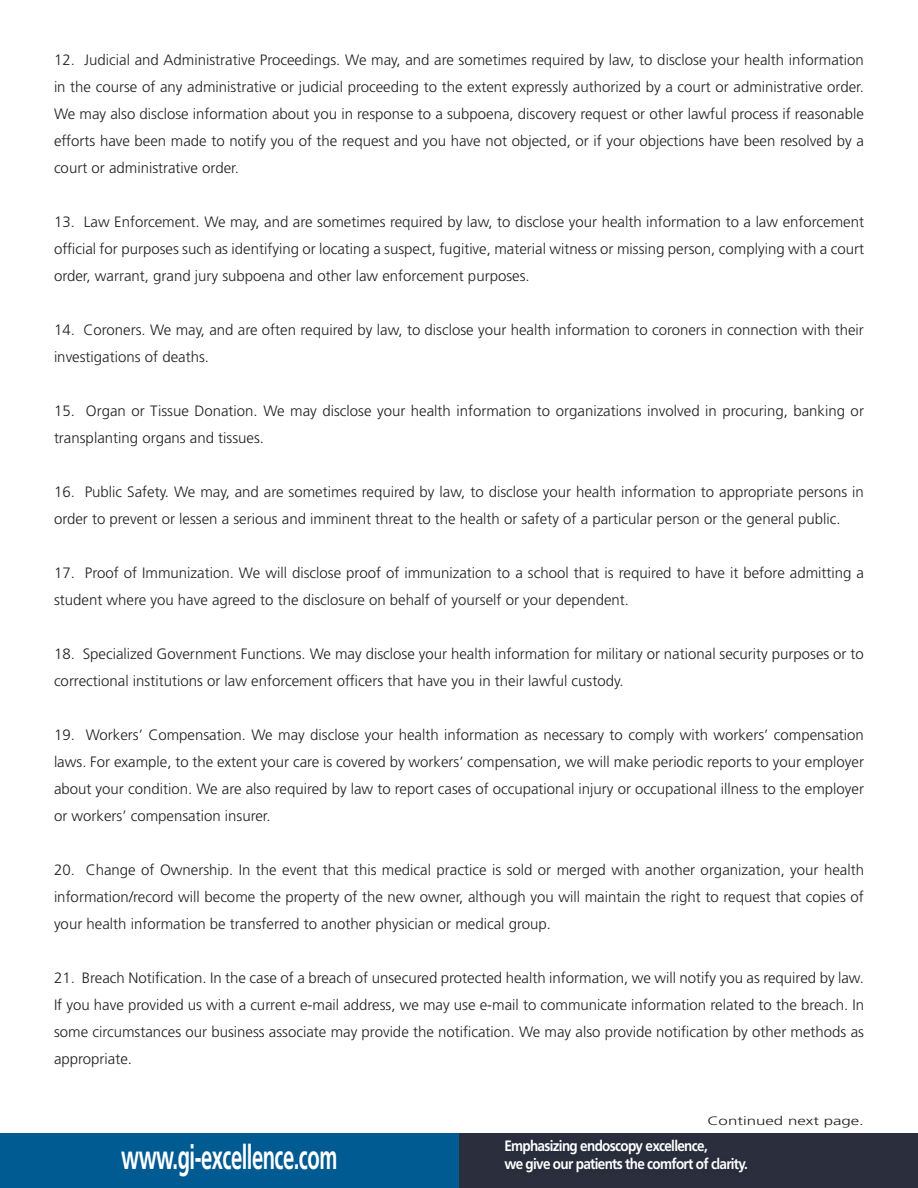
<style>
.page{position:relative;width:918px;height:1188px;background:#fff}
.page>*{position:absolute;margin:0;border:0;box-sizing:border-box;transform-origin:0 0}
.t1{font:700 33.75px "Frutiger LT Std";letter-spacing:-.025em;color:#fff;scale:.6 1}
.t2{font:300 15px/27px "Frutiger LT Std";color:#231f20;text-align:justify}
.t3{font:700 15px/18px "Frutiger LT Std";letter-spacing:-.05em;color:#fff;scale:.9 1}
.t4{font:300 12.15px "Frutiger LT Std";color:#231f20;scale:1.39 1}
</style>
<div class="page">
<div style="left:0;top:1133px;width:459px;height:55px;background:#005b92"></div>
<div style="left:459px;top:1133px;width:459px;height:55px;background:#2a2e3d"></div>
<p class="t2" style="left:54px;top:47px;width:812px">12. Judicial and Administrative Proceedings. We may, and are sometimes required by law, to disclose your health information in the course of any administrative or judicial proceeding to the extent expressly authorized by a court or administrative order.<br>We may also disclose information about you in response to a subpoena, discovery request or other lawful process if reasonable efforts have been made to notify you of the request and you have not objected, or if your objections have been resolved by a court or administrative order.</p>
<p class="t2" style="left:54px;top:209px;width:812px">13. Law Enforcement. We may, and are sometimes required by law, to disclose your health information to a law enforcement official for purposes such as identifying or locating a suspect, fugitive, material witness or missing person, complying with a court order, warrant, grand jury subpoena and other law enforcement purposes.</p>
<p class="t2" style="left:54px;top:317px;width:811px">14. Coroners. We may, and are often required by law, to disclose your health information to coroners in connection with their investigations of deaths.</p>
<p class="t2" style="left:54px;top:398px;width:811px">15. Organ or Tissue Donation. We may disclose your health information to organizations involved in procuring, banking or transplanting organs and tissues.</p>
<p class="t2" style="left:54px;top:479px;width:811px">16. Public Safety. We may, and are sometimes required by law, to disclose your health information to appropriate persons in order to prevent or lessen a serious and imminent threat to the health or safety of a particular person or the general public.</p>
<p class="t2" style="left:54px;top:560px;width:812px">17. Proof of Immunization. We will disclose proof of immunization to a school that is required to have it before admitting a student where you have agreed to the disclosure on behalf of yourself or your dependent.</p>
<p class="t2" style="left:54px;top:641px;width:811px">18. Specialized Government Functions. We may disclose your health information for military or national security purposes or to correctional institutions or law enforcement officers that have you in their lawful custody.</p>
<p class="t2" style="left:54px;top:722px;width:812px">19. Workers’ Compensation. We may disclose your health information as necessary to comply with workers’ compensation laws. For example, to the extent your care is covered by workers’ compensation, we will make periodic reports to your employer about your condition. We are also required by law to report cases of occupational injury or occupational illness to the employer or workers’ compensation insurer.</p>
<p class="t2" style="left:54px;top:857px;width:812px">20. Change of Ownership. In the event that this medical practice is sold or merged with another organization, your health information/record will become the property of the new owner, although you will maintain the right to request that copies of your health information be transferred to another physician or medical group.</p>
<p class="t2" style="left:54px;top:965px;width:812px">21. Breach Notification. In the case of a breach of unsecured protected health information, we will notify you as required by law.<br>If you have provided us with a current e-mail address, we may use e-mail to communicate information related to the breach. In some circumstances our business associate may provide the notification. We may also provide notification by other methods as appropriate.</p>
<p class="t4" style="left:707px;top:1114px;width:114px">Continued next page.</p>
<p class="t1" style="left:121px;top:1137px;width:362px">www.gi-excellence.com</p>
<p class="t3" style="left:504px;top:1137px;width:272px">Emphasizing endoscopy excellence,<br>we give our patients the comfort of clarity.</p>
</div>
